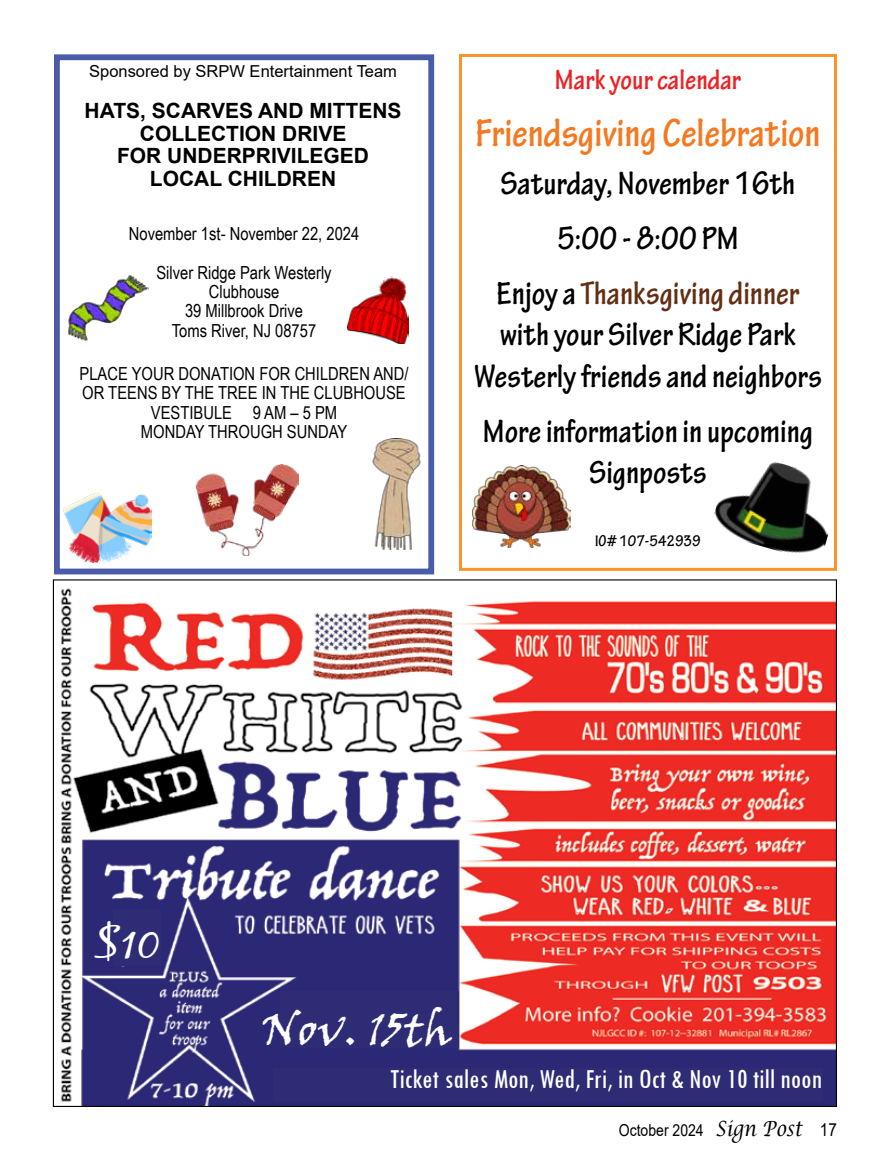
<style>
.page{position:relative;width:891px;height:1161px;background:#fff}
.page>*{position:absolute;margin:0;border:0;box-sizing:border-box;transform-origin:0 0}
.t1{font:45px "Viner Hand ITC";color:#fff}
.t2{font:45px "Black Jack";color:#fff}
.t3{font:700 condensed 42px "Tekton Pro";color:#f47920}
.t4{font:700 condensed 34.5px/54.9px "Tekton Pro";color:#000;text-align:center}
.t5{font:700 condensed 30px "Tekton Pro";color:#ed2124}
.t6{font:condensed 28.5px "Tw Cen";color:#fff}
.t7{font:700 21px/22.6px "Arial";color:#000;text-align:center}
.t8{font:18px/19.4px "Arial Narrow";color:#000;text-align:center}
.t9{font:16.5px "Arial";color:#000}
.t10{font:16.5px "Arial";color:#000;scale:.85 1}
.t11{font:700 condensed 16.5px "Tekton Pro";color:#000}
.s1{color:#632e14}
.s2{font-family:"Lucida Calligraphy";font-style:italic;font-size:21px}
.s3{font-size:18px}
</style>
<div class="page">
<img style="left:61px;top:588px;width:774px;height:517px">
<div style="left:280px;top:991px;width:178px;height:57px;background:#2e2c74"></div>
<div style="left:113px;top:909px;width:47px;height:57px;background:#2e2c74"></div>
<div style="left:274px;top:1068px;width:549px;height:33px;background:#2e2c74"></div>
<img style="left:63px;top:492px;width:89px;height:71px">
<img style="left:348px;top:276px;width:60px;height:68px">
<img style="left:372px;top:438px;width:49px;height:112px">
<img style="left:197px;top:464px;width:102px;height:92px">
<img style="left:68px;top:275px;width:80px;height:66px">
<div style="left:54px;top:54px;width:380px;height:520px;border:6px solid #4a5ba9"></div>
<div style="left:459px;top:54px;width:378px;height:517px;border:3px solid #f8962a"></div>
<img style="left:714px;top:450px;width:123px;height:113px">
<img style="left:472px;top:465px;width:98px;height:82px">
<p class="t9" style="left:89px;top:60px;width:309px">Sponsored by SRPW Entertainment Team</p>
<p class="t7" style="left:85px;top:99px;width:318px">HATS, SCARVES AND MITTENS<br>COLLECTION DRIVE<br>FOR UNDERPRIVILEGED<br>LOCAL CHILDREN</p>
<p class="t8" style="left:129px;top:213px;width:232px;line-height:38.8px">November 1st- November 22, 2024<br>Silver Ridge Park Westerly</p>
<p class="t8" style="left:172px;top:281px;width:146px">Clubhouse<br>39 Millbrook Drive<br>Toms River, NJ 08757</p>
<p class="t8" style="left:80px;top:363px;width:331px">PLACE YOUR DONATION FOR CHILDREN AND/<br>OR TEENS BY THE TREE IN THE CLUBHOUSE<br>VESTIBULE 9 AM – 5 PM<br>MONDAY THROUGH SUNDAY</p>
<h3 class="t5" style="left:555px;top:62px;width:188px">Mark your calendar</h3>
<h2 class="t3" style="left:475px;top:108px;width:347px">Friendsgiving Celebration</h2>
<h3 class="t4" style="left:496px;top:157px;width:305px">Saturday, November 16th<br>5:00 - 8:00 PM<br>Enjoy a <span class="s1">Thanksgiving dinner</span></h3>
<h3 class="t4" style="left:474px;top:314px;width:350px;line-height:41.4px">with your Silver Ridge Park<br>Westerly friends and neighbors</h3>
<h3 class="t4" style="left:483px;top:411px;width:332px;line-height:41.4px">More information in upcoming<br>Signposts</h3>
<p class="t11" style="left:595px;top:531px;width:107px">IO# 107-542939</p>
<h1 class="t2" style="left:93px;top:915px;width:69px">$10</h1>
<h1 class="t1" style="left:262px;top:1001px;width:192px">Nov. 15th</h1>
<h3 class="t6" style="left:390px;top:1061px;width:433px">Ticket sales Mon, Wed, Fri, in Oct &amp; Nov 10 till noon</h3>
<p class="t10" style="left:619px;top:1119px;width:258px">October 2024 <span class="s2">Sign Post</span> <span class="s3">17</span></p>
</div>
